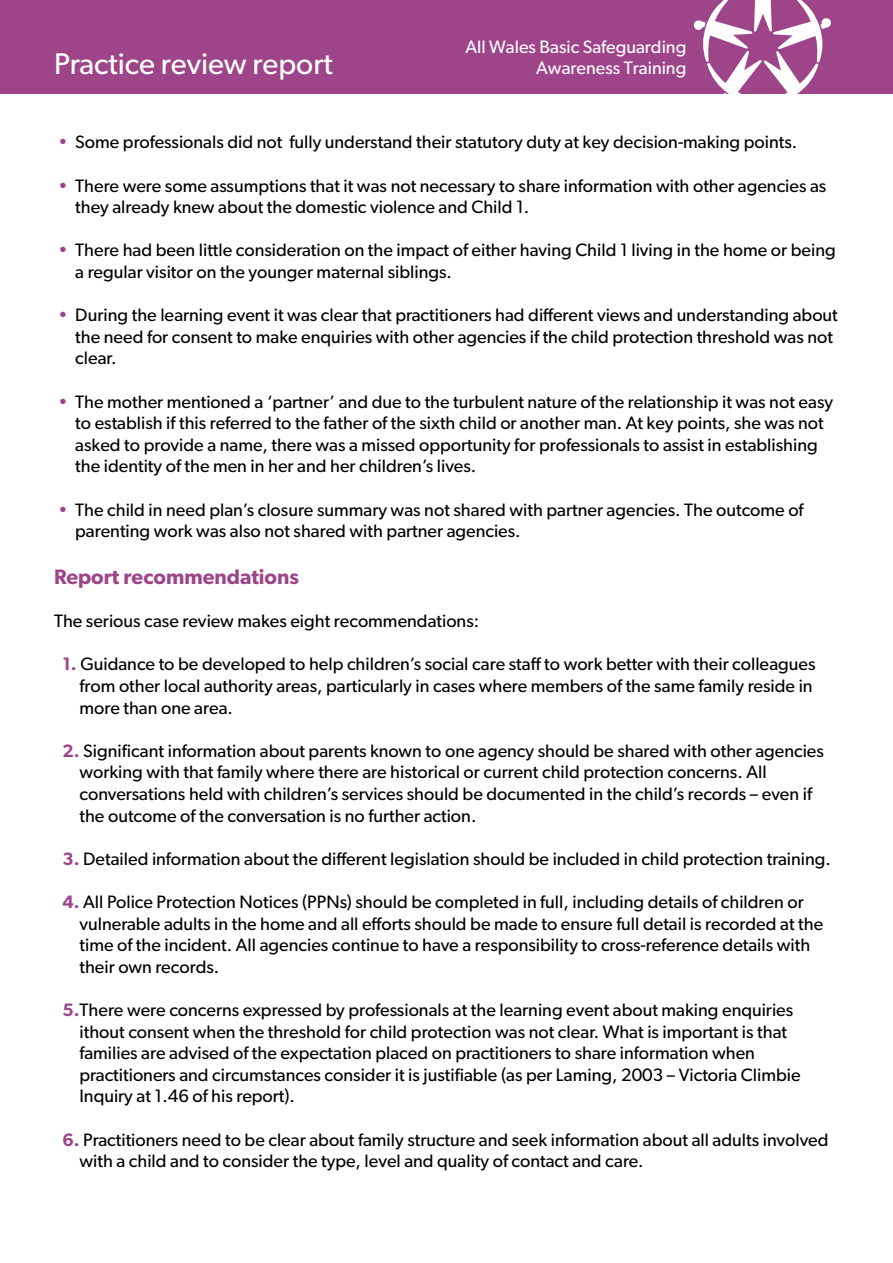
<style>
.page{position:relative;width:893px;height:1263px;background:#fff}
.page>*{position:absolute;margin:0;border:0;box-sizing:border-box;transform-origin:0 0}
.t1{font:30px "Gibson";color:#fff}
.t2{font:600 21px "Gibson";color:#9e458a}
.t3{font:18px/21.6px "Gibson";color:#000}
.t4{font:18px "Gibson";color:#fff}
.s1{color:#9e458a}
.s2{font-weight:600;color:#9e458a}
</style>
<div class="page">
<div style="left:0;top:0;width:893px;height:94px;background:#9e458a"></div>
<svg style="left:693px;top:0;width:138px;height:94px"></svg>
<p class="t4" style="left:465px;top:36px;width:223px">All Wales Basic Safeguarding</p>
<h1 class="t1" style="left:54px;top:46px;width:280px">Practice review report</h1>
<p class="t4" style="left:536px;top:57px;width:152px">Awareness Training</p>
<p class="t3" style="left:58px;top:131px;width:740px"><span class="s1">•</span> Some professionals did not fully understand their statutory duty at key decision-making points.</p>
<p class="t3" style="left:75px;top:174px;width:753px;text-indent:-17px"><span class="s1">•</span> There were some assumptions that it was not necessary to share information with other agencies as they already knew about the domestic violence and Child 1.</p>
<p class="t3" style="left:75px;top:239px;width:762px;text-indent:-17px"><span class="s1">•</span> There had been little consideration on the impact of either having Child 1 living in the home or being a regular visitor on the younger maternal siblings.</p>
<p class="t3" style="left:75px;top:304px;width:764px;text-indent:-17px"><span class="s1">•</span> During the learning event it was clear that practitioners had different views and understanding about the need for consent to make enquiries with other agencies if the child protection threshold was not clear.</p>
<p class="t3" style="left:75px;top:390px;width:759px;text-indent:-17px"><span class="s1">•</span> The mother mentioned a ‘partner’ and due to the turbulent nature of the relationship it was not easy to establish if this referred to the father of the sixth child or another man. At key points, she was not asked to provide a name, there was a missed opportunity for professionals to assist in establishing the identity of the men in her and her children’s lives.</p>
<p class="t3" style="left:75px;top:498px;width:730px;text-indent:-17px"><span class="s1">•</span> The child in need plan’s closure summary was not shared with partner agencies. The outcome of parenting work was also not shared with partner agencies.</p>
<p class="t2" style="left:54px;top:564px;width:246px">Report recommendations</p>
<p class="t3" style="left:54px;top:610px;width:427px">The serious case review makes eight recommendations:</p>
<p class="t3" style="left:80px;top:653px;width:737px;text-indent:-17px"><span class="s2">1.</span> Guidance to be developed to help children’s social care staff to work better with their colleagues from other local authority areas, particularly in cases where members of the same family reside in more than one area.</p>
<p class="t3" style="left:80px;top:739px;width:746px;text-indent:-17px"><span class="s2">2.</span> Significant information about parents known to one agency should be shared with other agencies working with that family where there are historical or current child protection concerns. All conversations held with children’s services should be documented in the child’s records – even if the outcome of the conversation is no further action.</p>
<p class="t3" style="left:62px;top:847px;width:770px"><span class="s2">3.</span> Detailed information about the different legislation should be included in child protection training.</p>
<p class="t3" style="left:80px;top:891px;width:745px;text-indent:-17px"><span class="s2">4.</span> All Police Protection Notices (PPNs) should be completed in full, including details of children or vulnerable adults in the home and all efforts should be made to ensure full detail is recorded at the time of the incident. All agencies continue to have a responsibility to cross-reference details with their own records.</p>
<p class="t3" style="left:80px;top:999px;width:723px;text-indent:-17px"><span class="s2">5.</span>There were concerns expressed by professionals at the learning event about making enquiries ithout consent when the threshold for child protection was not clear. What is important is that families are advised of the expectation placed on practitioners to share information when practitioners and circumstances consider it is justifiable (as per Laming, 2003 – Victoria Climbie Inquiry at 1.46 of his report).</p>
<p class="t3" style="left:80px;top:1128px;width:751px;text-indent:-17px"><span class="s2">6.</span> Practitioners need to be clear about family structure and seek information about all adults involved with a child and to consider the type, level and quality of contact and care.</p>
</div>
